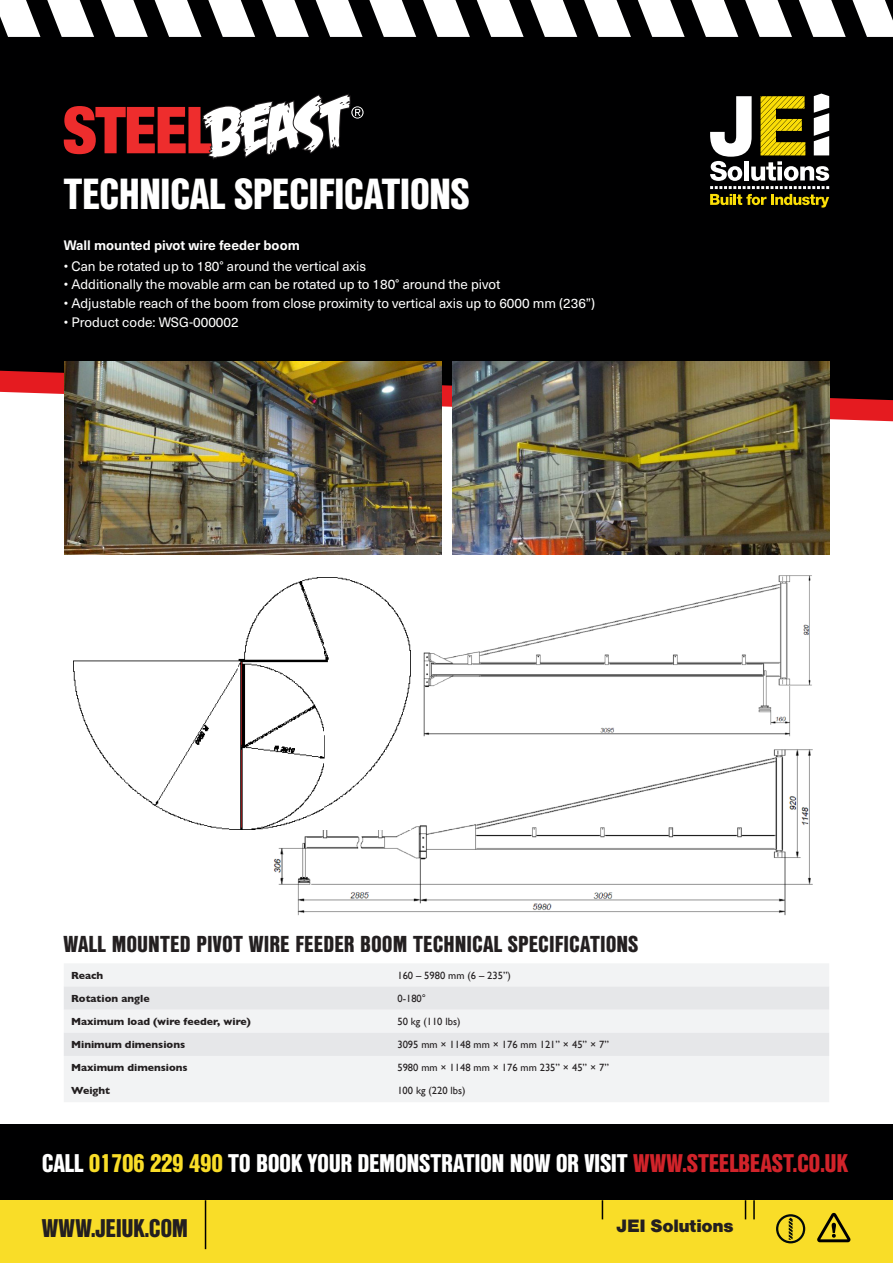
<style>
.page{position:relative;width:893px;height:1263px;background:#fff}
.page>*{position:absolute;margin:0;border:0;box-sizing:border-box;transform-origin:0 0}
.t1{font:900 42.3px "Nimbus San Con L";letter-spacing:-.02em;color:#fff}
.t2{font:900 24.9px "Nimbus San Con L";letter-spacing:-.02em;color:#fff}
.t3{font:900 24.9px "Nimbus San Con L";letter-spacing:-.02em;color:#231f20}
.t4{font:900 22.35px "Nimbus San Con L";color:#231f20}
.t5{font:900 18.6px "Nimbus San";letter-spacing:-.02em;color:#231f20}
.t6{font:13.5px "Neue Haas Unica W1 G";color:#fff}
.t7{font:700 13.5px "Neue Haas Unica W1 G";color:#fff}
.t8{font:10.5px "Gill Sans";color:#231f20}
.t9{font:700 10.5px "Gill Sans";color:#231f20}
.s1{color:#f9dd28}
.s2{color:#d1232a}
</style>
<div class="page">
<div style="left:0;top:37px;width:893px;height:363px;background:#000001"></div>
<svg style="left:64px;top:94px;width:300px;height:66px"></svg>
<div style="left:0;top:1124px;width:893px;height:76px;background:#000001"></div>
<div style="left:0;top:1200px;width:893px;height:63px;background:#f9dd28"></div>
<hr style="left:205px;top:1200px;width:1px;height:49px;background:#000001">
<svg style="left:602px;top:1200px;width:1px;height:19px"></svg>
<svg style="left:745px;top:1200px;width:1px;height:19px"></svg>
<svg style="left:753px;top:1200px;width:2px;height:19px"></svg>
<svg style="left:776px;top:1214px;width:29px;height:29px"></svg>
<svg style="left:817px;top:1213px;width:33px;height:29px"></svg>
<svg style="left:0;top:0;width:893px;height:37px"></svg>
<svg style="left:710px;top:94px;width:119px;height:114px"></svg>
<img style="left:273px;top:749px;width:540px;height:167px">
<img style="left:423px;top:575px;width:389px;height:162px">
<img style="left:74px;top:578px;width:336px;height:252px">
<img style="left:452px;top:361px;width:378px;height:194px">
<img style="left:64px;top:361px;width:378px;height:194px">
<div style="left:64px;top:964px;width:765px;height:138px;background:#f2f3f4"></div>
<svg style="left:64px;top:986px;width:765px;height:70px;fill:#e6e7e9"></svg>
<p class="t1" style="left:64px;top:162px;width:408px">TECHNICAL SPECIFICATIONS</p>
<p class="t7" style="left:64px;top:235px;width:238px">Wall mounted pivot wire feeder boom</p>
<p class="t6" style="left:64px;top:256px;width:304px">• Can be rotated up to 180° around the vertical axis</p>
<p class="t6" style="left:64px;top:275px;width:438px">• Additionally the movable arm can be rotated up to 180° around the pivot</p>
<p class="t6" style="left:64px;top:293px;width:533px">• Adjustable reach of the boom from close proximity to vertical axis up to 6000 mm (236”)</p>
<p class="t6" style="left:64px;top:312px;width:176px">• Product code: WSG-000002</p>
<p class="t4" style="left:63px;top:927px;width:577px">WALL MOUNTED PIVOT WIRE FEEDER BOOM TECHNICAL SPECIFICATIONS</p>
<p class="t9" style="left:71px;top:967px;width:34px">Reach</p>
<p class="t8" style="left:397px;top:969px;width:115px">160 – 5980 mm (6 – 235”)</p>
<p class="t9" style="left:71px;top:990px;width:80px">Rotation angle</p>
<p class="t8" style="left:397px;top:992px;width:30px">0-180°</p>
<p class="t9" style="left:71px;top:1013px;width:181px">Maximum load (wire feeder, wire)</p>
<p class="t8" style="left:397px;top:1015px;width:65px">50 kg (110 lbs)</p>
<p class="t9" style="left:71px;top:1036px;width:116px">Minimum dimensions</p>
<p class="t8" style="left:397px;top:1038px;width:213px">3095 mm × 1148 mm × 176 mm 121” × 45” × 7”</p>
<p class="t9" style="left:71px;top:1059px;width:118px">Maximum dimensions</p>
<p class="t8" style="left:397px;top:1061px;width:213px">5980 mm × 1148 mm × 176 mm 235” × 45” × 7”</p>
<p class="t9" style="left:71px;top:1082px;width:41px">Weight</p>
<p class="t8" style="left:397px;top:1084px;width:70px">100 kg (220 lbs)</p>
<p class="t2" style="left:42px;top:1144px;width:808px">CALL <span class="s1">01706 229 490</span> TO BOOK YOUR DEMONSTRATION NOW OR VISIT <span class="s2">WWW.STEELBEAST.CO.UK</span></p>
<p class="t3" style="left:42px;top:1209px;width:148px">WWW.JEIUK.COM</p>
<p class="t5" style="left:617px;top:1215px;width:119px">JEI Solutions</p>
</div>
